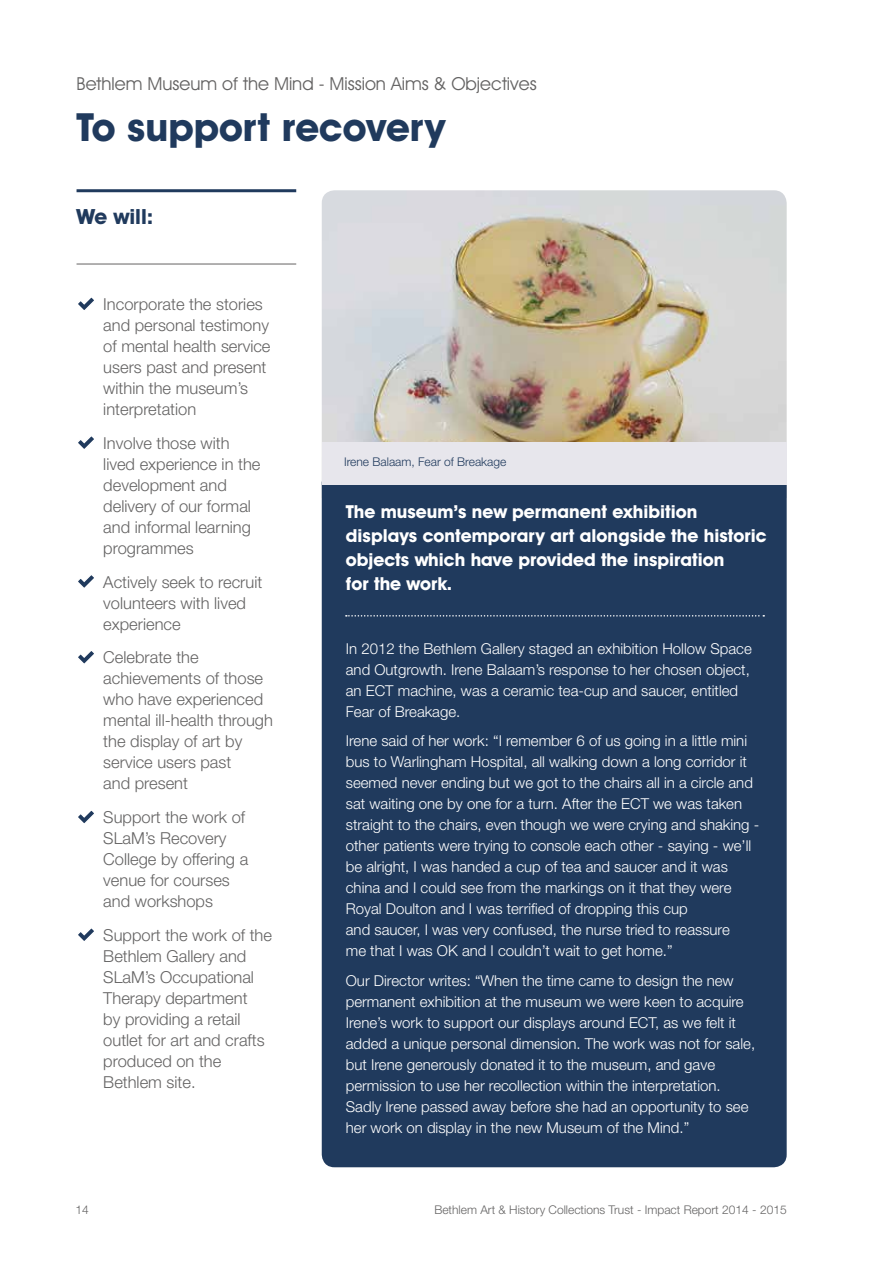
<style>
.page{position:relative;width:893px;height:1263px;background:#fff}
.page>*{position:absolute;margin:0;border:0;box-sizing:border-box;transform-origin:0 0}
.t1{font:700 39px "Avant Garde IT Cby BT";color:#203a5d}
.t2{font:700 21px "Avant Garde IT Cby BT";color:#203a5d}
.t3{font:700 18px/24px "Avant Garde IT Cby BT";color:#fff}
.t4{font:18px "Avant Garde IT Cby BT";color:#646363}
.t5{font:300 16.5px/21px "Helvetica Neue LT Std";color:#646363}
.t6{font:300 15px/21px "Helvetica Neue LT Std";color:#fff}
.t7{font:300 12px "Helvetica Neue LT Std";color:#646363}
.t8{font:300 12px "Helvetica Neue LT Std";color:#203a5d}
</style>
<div class="page">
<img style="left:322px;top:190px;width:465px;height:252px">
<hr style="left:77px;top:264px;width:219px;height:1px;background:#646363">
<svg style="left:78px;top:297px;width:16px;height:13px"></svg>
<svg style="left:78px;top:436px;width:16px;height:13px"></svg>
<svg style="left:78px;top:575px;width:16px;height:13px"></svg>
<svg style="left:78px;top:651px;width:16px;height:13px"></svg>
<svg style="left:78px;top:810px;width:16px;height:14px"></svg>
<svg style="left:78px;top:928px;width:16px;height:13px"></svg>
<hr style="left:77px;top:189px;width:219px;height:3px;background:#203a5d">
<div style="left:322px;top:485px;width:465px;height:682px;background:#203a5d"></div>
<svg style="left:346px;top:615px;width:418px;height:2px"></svg>
<div style="left:322px;top:442px;width:465px;height:43px;background:#e7e6ec"></div>
<p class="t4" style="left:77px;top:73px;width:462px">Bethlem Museum of the Mind - Mission Aims &amp; Objectives</p>
<h1 class="t1" style="left:77px;top:104px;width:371px">To support recovery</h1>
<h2 class="t2" style="left:77px;top:204px;width:79px">We will:</h2>
<p class="t5" style="left:103px;top:293px;width:169px">Incorporate the stories and personal testimony of mental health service users past and present within the museum’s interpretation</p>
<p class="t5" style="left:103px;top:432px;width:159px">Involve those with lived experience in the development and delivery of our formal and informal learning programmes</p>
<p class="t5" style="left:103px;top:571px;width:160px">Actively seek to recruit volunteers with lived experience</p>
<p class="t5" style="left:103px;top:647px;width:171px">Celebrate the achievements of those who have experienced mental ill-health through the display of art by service users past<br>and present</p>
<p class="t5" style="left:103px;top:806px;width:146px">Support the work of<br>SLaM’s Recovery<br>College by offering a venue for courses and workshops</p>
<p class="t5" style="left:103px;top:924px;width:170px">Support the work of the<br>Bethlem Gallery and<br>SLaM’s Occupational<br>Therapy department<br>by providing a retail outlet for art and crafts produced on the<br>Bethlem site.</p>
<p class="t8" style="left:344px;top:455px;width:164px">Irene Balaam, Fear of Breakage</p>
<p class="t3" style="left:346px;top:499px;width:422px">The museum’s new permanent exhibition displays contemporary art alongside the historic objects which have provided the inspiration<br>for the work.</p>
<p class="t6" style="left:346px;top:637px;width:407px">In 2012 the Bethlem Gallery staged an exhibition Hollow Space and Outgrowth. Irene Balaam’s response to her chosen object, an ECT machine, was a ceramic tea-cup and saucer, entitled Fear of Breakage.</p>
<p class="t6" style="left:346px;top:730px;width:415px">Irene said of her work: “I remember 6 of us going in a little mini bus to Warlingham Hospital, all walking down a long corridor it seemed never ending but we got to the chairs all in a circle and sat waiting one by one for a turn. After the ECT we was taken straight to the chairs, even though we were crying and shaking - other patients were trying to console each other - saying - we’ll be alright, I was handed a cup of tea and saucer and it was china and I could see from the markings on it that they were Royal Doulton and I was terrified of dropping this cup<br>and saucer, I was very confused, the nurse tried to reassure<br>me that I was OK and I couldn’t wait to get home.”</p>
<p class="t6" style="left:346px;top:969px;width:411px">Our Director writes: “When the time came to design the new permanent exhibition at the museum we were keen to acquire Irene’s work to support our displays around ECT, as we felt it added a unique personal dimension. The work was not for sale, but Irene generously donated it to the museum, and gave permission to use her recollection within the interpretation.<br>Sadly Irene passed away before she had an opportunity to see her work on display in the new Museum of the Mind.”</p>
<p class="t7" style="left:75px;top:1202px;width:15px">14</p>
<p class="t7" style="left:434px;top:1202px;width:354px">Bethlem Art &amp; History Collections Trust - Impact Report 2014 - 2015</p>
</div>
